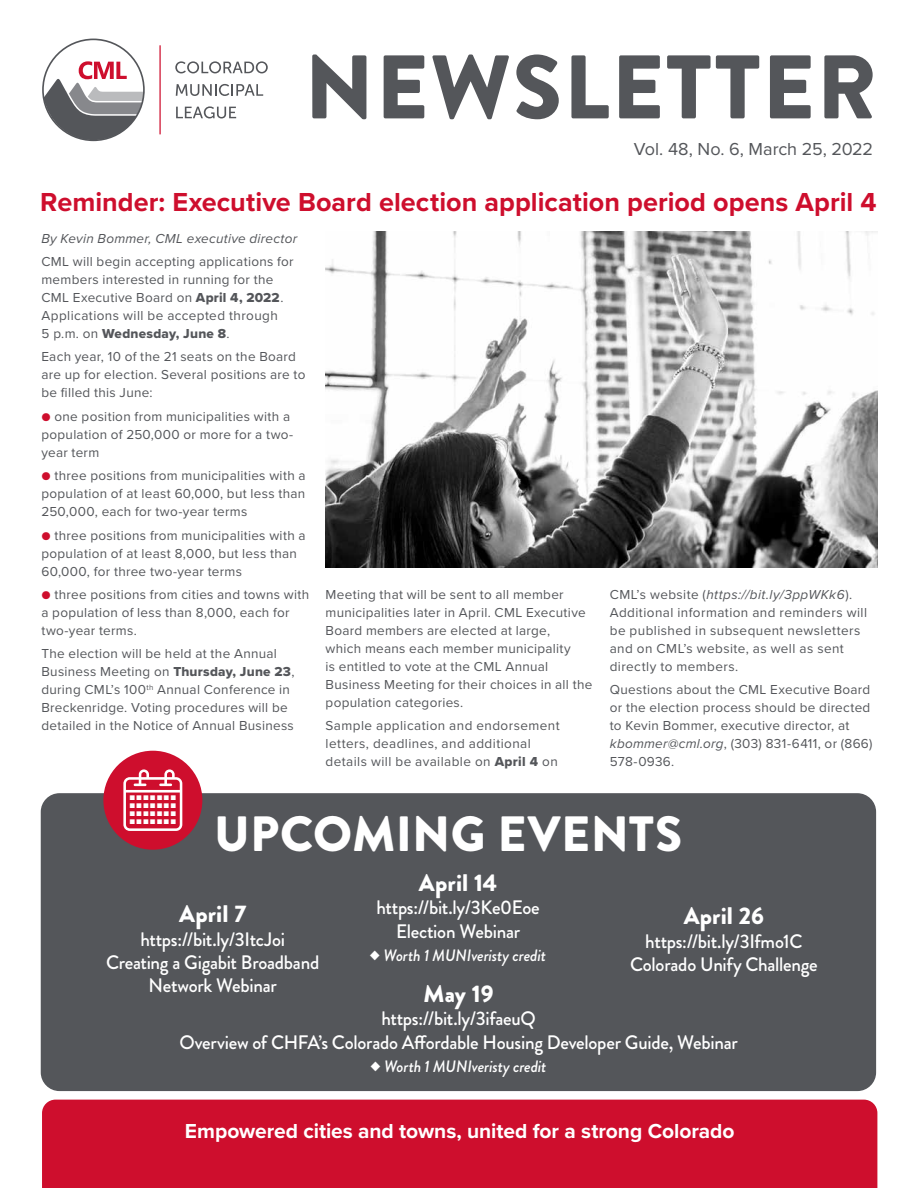
<style>
.page{position:relative;width:918px;height:1188px;background:#fff}
.page>*{position:absolute;margin:0;border:0;box-sizing:border-box;transform-origin:0 0}
.t1{font:900 90px "Brandon Grotesque";letter-spacing:.02em;color:#54565a}
.t2{font:900 49.5px "Brandon Grotesque";letter-spacing:.005em;color:#fff}
.t3{font:700 27px "Proxima Nova";color:#ce0e2d}
.t4{font:900 24px "Brandon Grotesque";letter-spacing:.005em;color:#fff}
.t5{font:700 21px "Proxima Nova";letter-spacing:-.005em;color:#fff}
.t6{font:500 19.5px/23.4px "Brandon Grotesque";letter-spacing:-.015em;color:#fff;text-align:center}
.t7{font:18px "Proxima Nova";letter-spacing:-.005em;color:#54565a}
.t8{font:italic 500 16.5px "Brandon Grotesque";letter-spacing:-.01em;color:#fff}
.t9{font:13.5px/18px "Proxima Nova";letter-spacing:.025em;color:#54565a}
.t10{font:italic 13.5px "Proxima Nova";letter-spacing:.02em;color:#54565a}
.t11{font:13.5px "Proxima Nova Extrabld";letter-spacing:.02em;color:#54565a}
.t12{font:6.75px "Zapf Dingbats ITC";color:#fff}
.s1{font-family:"Proxima Nova Extrabld"}
.s2{font-family:"Proxima Nova"}
.s3{color:#ce0e2d}
.s4{font-style:italic}
.s5{font-family:"Proxima Nova";font-style:normal;font-size:19.5px}
</style>
<div class="page">
<div style="left:42px;top:1100px;width:835px;height:88px;background:#ce0e2d"></div>
<hr style="left:159px;top:45px;width:2px;height:89px;background:#ce0e2d">
<svg style="left:44px;top:61px;width:100px;height:79px"></svg>
<svg style="left:175px;top:61px;width:93px;height:12px"></svg>
<svg style="left:176px;top:84px;width:87px;height:12px"></svg>
<svg style="left:176px;top:106px;width:60px;height:12px"></svg>
<div style="left:41px;top:794px;width:834px;height:296px;background:#54565a;border-radius:18px"></div>
<div style="left:41px;top:793px;width:835px;height:298px;border:2px solid #54565a;border-radius:18px"></div>
<div style="left:103px;top:751px;width:99px;height:99px;background:#ce0e2d;border-radius:50%"></div>
<svg style="left:123px;top:769px;width:59px;height:62px"></svg>
<img style="left:326px;top:232px;width:552px;height:335px">
<h1 class="t1" style="left:305px;top:24px;width:574px">NEWSLETTER</h1>
<h3 class="t7" style="left:634px;top:136px;width:241px">Vol. 48, No. 6, March 25, 2022</h3>
<h3 class="t3" style="left:40px;top:182px;width:838px">Reminder: Executive Board election application period opens April 4</h3>
<p class="t10" style="left:41px;top:228px;width:257px">By Kevin Bommer, CML executive director</p>
<p class="t9" style="left:41px;top:252px;width:254px">CML will begin accepting applications for members interested in running for the CML Executive Board on <span class="s1">April 4, 2022</span>.<br>Applications will be accepted through</p>
<p class="t11" style="left:41px;top:323px;width:190px"><span class="s2">5 p.m. on</span> Wednesday, June 8<span class="s2">.</span></p>
<p class="t9" style="left:41px;top:347px;width:266px">Each year, 10 of the 21 seats on the Board are up for election. Several positions are to be filled this June:</p>
<p class="t9" style="left:41px;top:407px;width:253px"><span class="s3">●</span> one position from municipalities with a population of 250,000 or more for a two&shy;year term</p>
<p class="t9" style="left:41px;top:466px;width:266px;text-align:justify"><span class="s3">●</span> three positions from municipalities with a population of at least 60,000, but less than 250,000, each for two-year terms</p>
<p class="t9" style="left:41px;top:525px;width:266px"><span class="s3">●</span> three positions from municipalities with a population of at least 8,000, but less than<br>60,000, for three two-year terms</p>
<p class="t9" style="left:41px;top:585px;width:269px"><span class="s3">●</span> three positions from cities and towns with a population of less than 8,000, each for two-year terms.</p>
<p class="t9" style="left:41px;top:644px;width:255px">The election will be held at the Annual Business Meeting on <span class="s1">Thursday, June 23</span>, during CML’s 100<sup>th</sup> Annual Conference in Breckenridge. Voting procedures will be detailed in the Notice of Annual Business</p>
<p class="t9" style="left:326px;top:585px;width:268px">Meeting that will be sent to all member municipalities later in April. CML Executive Board members are elected at large,<br>which means each member municipality<br>is entitled to vote at the CML Annual Business Meeting for their choices in all the population categories.</p>
<p class="t9" style="left:326px;top:716px;width:236px">Sample application and endorsement letters, deadlines, and additional details will be available on <span class="s1">April 4</span> on</p>
<p class="t9" style="left:610px;top:585px;width:259px">CML’s website (<span class="s4">https://bit.ly/3ppWKk6</span>).<br>Additional information and reminders will be published in subsequent newsletters and on CML’s website, as well as sent directly to members.</p>
<p class="t9" style="left:610px;top:680px;width:264px">Questions about the CML Executive Board or the election process should be directed to Kevin Bommer, executive director, at <span class="s4">kbommer@cml.org</span>, (303) 831-6411, or (866)<br>578-0936.</p>
<p class="t12" style="left:130px;top:795px;width:48px">■■■■■■■</p>
<p class="t12" style="left:130px;top:803px;width:48px">■■■■■■■</p>
<p class="t12" style="left:130px;top:811px;width:48px">■■■■■■■</p>
<p class="t12" style="left:130px;top:819px;width:48px">■■■■■■■</p>
<h2 class="t2" style="left:214px;top:799px;width:469px">UPCOMING EVENTS</h2>
<h3 class="t4" style="left:419px;top:866px;width:80px">April 14</h3>
<h3 class="t6" style="left:376px;top:896px;width:165px">https://bit.ly/3Ke0Eoe<br>Election Webinar</h3>
<p class="t8" style="left:370px;top:944px;width:177px"><span class="s5">♦</span> Worth 1 MUNIveristy credit</p>
<h3 class="t4" style="left:179px;top:897px;width:69px">April 7</h3>
<h3 class="t6" style="left:106px;top:927px;width:215px">https://bit.ly/3ItcJoi<br>Creating a Gigabit Broadband<br>Network Webinar</h3>
<h3 class="t4" style="left:684px;top:899px;width:82px">April 26</h3>
<h3 class="t6" style="left:630px;top:930px;width:189px">https://bit.ly/3Ifmo1C<br>Colorado Unify Challenge</h3>
<h3 class="t4" style="left:423px;top:976px;width:72px">May 19</h3>
<h3 class="t6" style="left:179px;top:1007px;width:560px">https://bit.ly/3ifaeuQ<br>Overview of CHFA’s Colorado Affordable Housing Developer Guide, Webinar</h3>
<p class="t8" style="left:371px;top:1055px;width:177px"><span class="s5">♦</span> Worth 1 MUNIveristy credit</p>
<h3 class="t5" style="left:185px;top:1115px;width:551px">Empowered cities and towns, united for a strong Colorado</h3>
</div>
